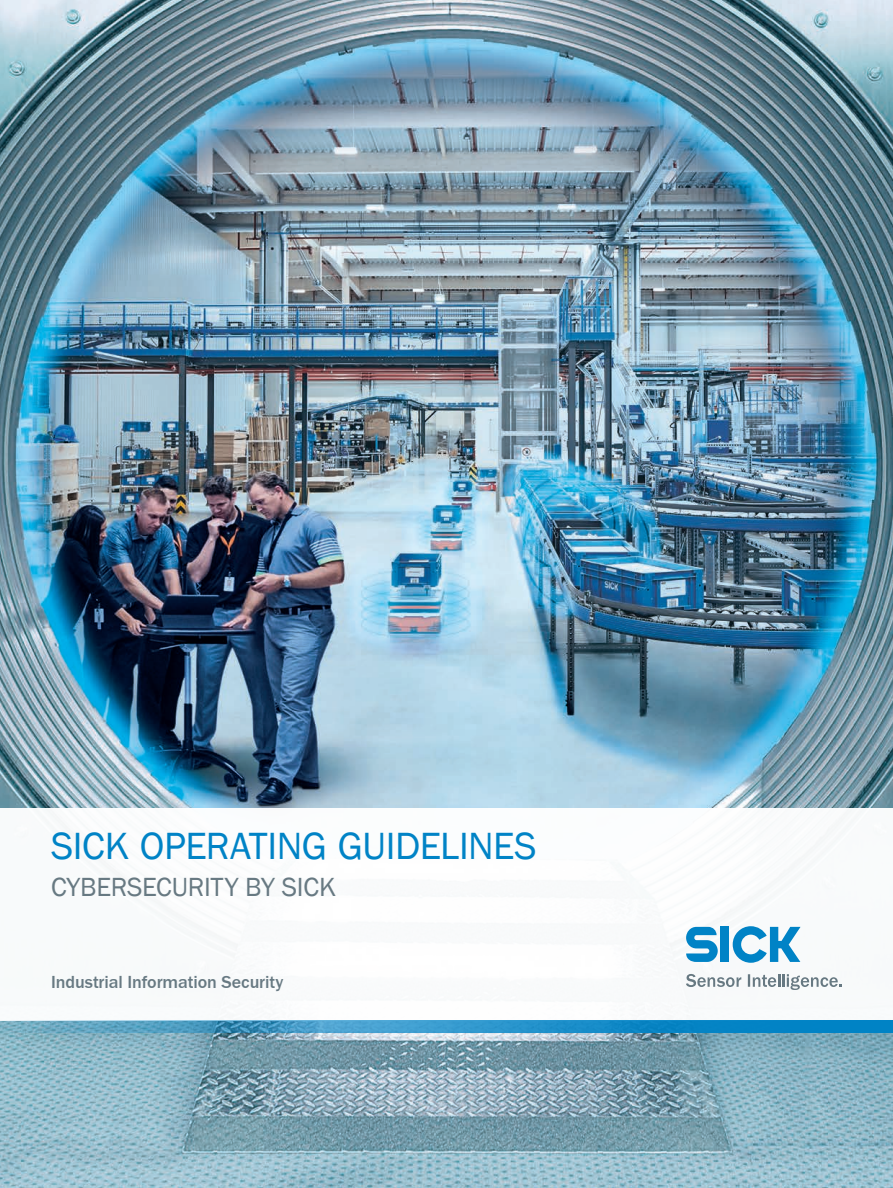
<style>
.page{position:relative;width:893px;height:1188px;background:#fff}
.page>*{position:absolute;margin:0;border:0;box-sizing:border-box;transform-origin:0 0}
.PS_title{font:39px "SICK Franklin";letter-spacing:-.01em;color:#0083c6}
.PS_slogan_2016{font:27px "SICK Franklin";letter-spacing:-.01em;color:#677982}
.PS_subtitle_2016{font:500 18px "SICK Franklin";letter-spacing:-.005em;color:#677982}
</style>
<div class="page">
<img style="left:0;top:0;width:893px;height:1188px">
<div style="left:0;top:808px;width:893px;height:212px;background:#fff"></div>
<svg style="left:0;top:1020px;width:893px;height:13px;background:#3295c7"></svg>
<svg style="left:686px;top:927px;width:32px;height:35px"></svg>
<div style="left:721px;top:927px;width:8px;height:35px;background:#0083c6"></div>
<svg style="left:733px;top:926px;width:67px;height:37px"></svg>
<svg style="left:686px;top:974px;width:55px;height:13px"></svg>
<svg style="left:748px;top:974px;width:94px;height:16px"></svg>
<p class="PS_title" style="left:51px;top:822px;width:487px">SICK OPERATING GUIDELINES</p>
<p class="PS_slogan_2016" style="left:51px;top:870px;width:287px">CYBERSECURITY BY SICK</p>
<p class="PS_subtitle_2016" style="left:51px;top:971px;width:234px">Industrial Information Security</p>
</div>
